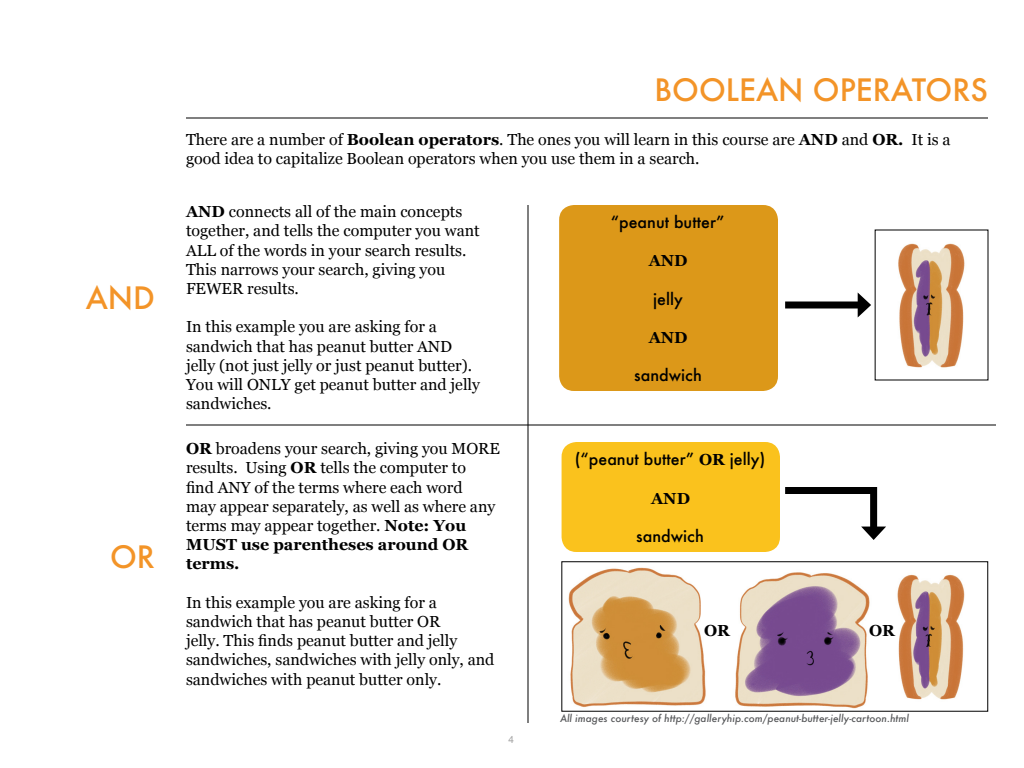
<style>
.page{position:relative;width:1024px;height:768px;background:#fff}
.page>*{position:absolute;margin:0;border:0;box-sizing:border-box;transform-origin:0 0}
.TITLES{font:500 30px "Futura";color:#f39428}
.SPRING2014BODYTEXT{font:16px/19.2px "Georgia";color:#000}
.Body_Text{font:500 16px "Futura";color:#000}
.Body_Text-2{font:700 16px "Georgia";color:#000}
.SPRING2014BODYTEXT-2{font:700 16px "Georgia";color:#000}
.t1{font:italic 500 10px "Futura";color:#57585a}
.t2{font:10px "Arial";color:#a6a6a6}
.s1{font-weight:700}
.s2{font-family:"Georgia";font-weight:700}
</style>
<div class="page">
<hr style="left:186px;top:118px;width:802px;height:1px;background:#000">
<div style="left:559px;top:205px;width:219px;height:186px;background:#dc9819;border-radius:15px"></div>
<div style="left:785px;top:302px;width:78px;height:6px;background:#000"></div>
<svg style="left:858px;top:293px;width:13px;height:24px"></svg>
<img style="left:898px;top:243px;width:67px;height:125px">
<div style="left:562px;top:442px;width:218px;height:110px;background:#fac21d;border-radius:15px"></div>
<div style="left:785px;top:487px;width:86px;height:7px;background:#000"></div>
<div style="left:870px;top:487px;width:7px;height:45px;background:#000"></div>
<svg style="left:861px;top:527px;width:25px;height:13px"></svg>
<hr style="left:186px;top:425px;width:810px;height:1px;background:#000">
<hr style="left:528px;top:205px;width:1px;height:518px;background:#000">
<img style="left:735px;top:572px;width:135px;height:137px">
<img style="left:568px;top:567px;width:138px;height:141px">
<img style="left:897px;top:574px;width:68px;height:126px">
<p class="TITLES" style="left:86px;top:277px;width:71px">AND</p>
<p class="TITLES" style="left:110px;top:536px;width:46px">OR</p>
<p class="TITLES" style="left:655px;top:69px;width:335px">BOOLEAN OPERATORS</p>
<p class="SPRING2014BODYTEXT" style="left:186px;top:129px;width:766px">There are a number of <span class="s1">Boolean operators</span>. The ones you will learn in this course are <span class="s1">AND</span> and <span class="s1">OR.</span> It is a good idea to capitalize Boolean operators when you use them in a search.</p>
<p class="SPRING2014BODYTEXT" style="left:186px;top:201px;width:295px"><span class="s1">AND</span> connects all of the main concepts together, and tells the computer you want ALL of the words in your search results.<br>This narrows your search, giving you FEWER results.</p>
<p class="SPRING2014BODYTEXT" style="left:186px;top:317px;width:296px">In this example you are asking for a sandwich that has peanut butter AND jelly (not just jelly or just peanut butter).<br>You will ONLY get peanut butter and jelly sandwiches.</p>
<p class="SPRING2014BODYTEXT" style="left:186px;top:438px;width:316px"><span class="s1">OR</span> broadens your search, giving you MORE results. Using <span class="s1">OR</span> tells the computer to<br>find ANY of the terms where each word<br>may appear separately, as well as where any terms may appear together. <span class="s1">Note: You MUST use parentheses around OR terms.</span></p>
<p class="SPRING2014BODYTEXT" style="left:186px;top:592px;width:310px">In this example you are asking for a sandwich that has peanut butter OR<br>jelly. This finds peanut butter and jelly sandwiches, sandwiches with jelly only, and sandwiches with peanut butter only.</p>
<p class="t2" style="left:509px;top:733px;width:7px">4</p>
<p class="Body_Text" style="left:611px;top:211px;width:115px">“peanut butter”</p>
<p class="Body_Text-2" style="left:649px;top:249px;width:40px">AND</p>
<p class="Body_Text" style="left:653px;top:288px;width:31px">jelly</p>
<p class="Body_Text-2" style="left:649px;top:325px;width:40px">AND</p>
<p class="Body_Text" style="left:634px;top:364px;width:69px">sandwich</p>
<p class="Body_Text" style="left:575px;top:448px;width:192px">(“peanut butter” <span class="s2">OR</span> jelly)</p>
<p class="Body_Text-2" style="left:651px;top:486px;width:40px">AND</p>
<p class="Body_Text" style="left:636px;top:525px;width:69px">sandwich</p>
<p class="SPRING2014BODYTEXT-2" style="left:704px;top:618px;width:27px">OR</p>
<p class="SPRING2014BODYTEXT-2" style="left:869px;top:618px;width:27px">OR</p>
<p class="t1" style="left:560px;top:712px;width:351px">All images courtesy of http://galleryhip.com/peanut-butter-jelly-cartoon.html</p>
</div>
